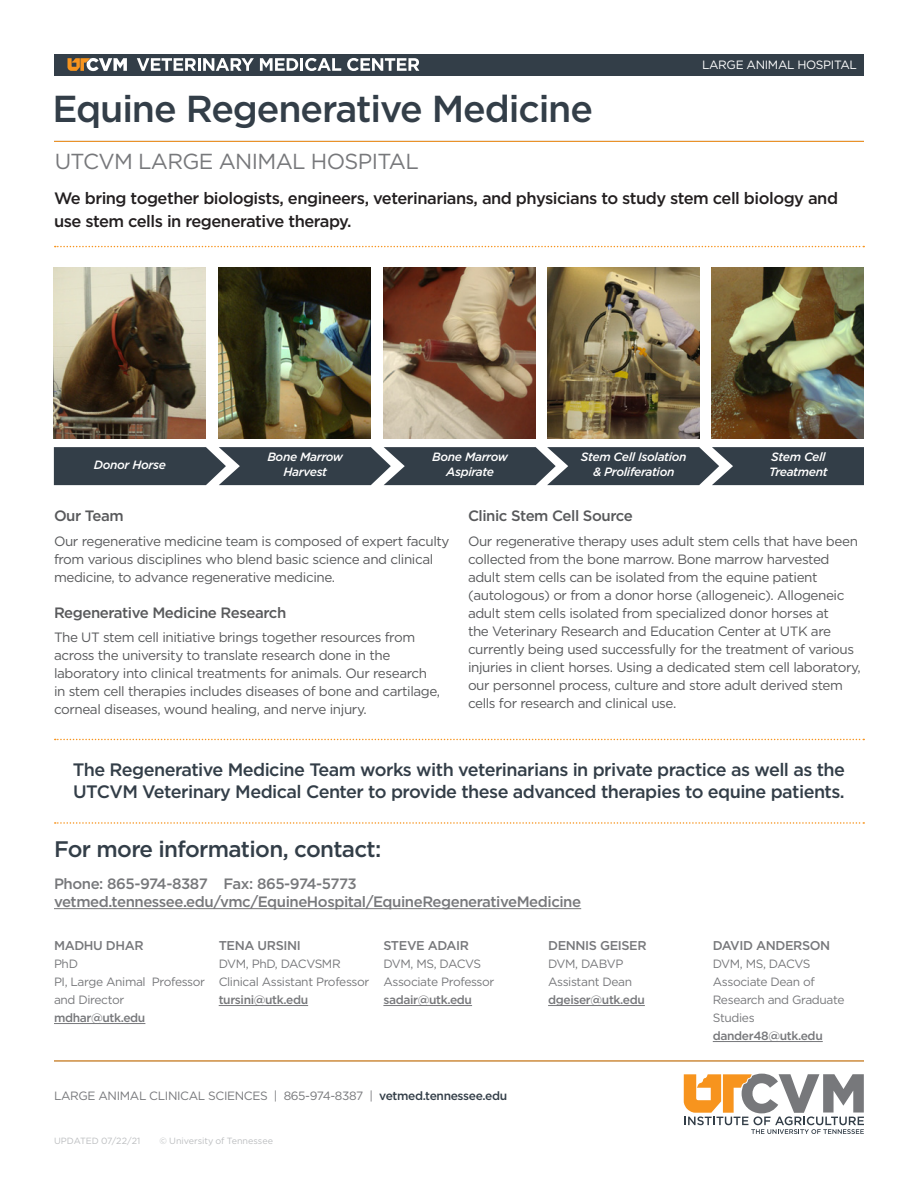
<style>
.page{position:relative;width:918px;height:1188px;background:#fff}
.page>*{position:absolute;margin:0;border:0;box-sizing:border-box;transform-origin:0 0}
.t1{font:500 37.5px "Gotham";letter-spacing:-.03em;color:#333e48}
.t2{font:500 22.5px "Gotham";letter-spacing:-.03em;color:#333e48}
.t3{font:21.75px "Gotham";letter-spacing:-.03em;color:#77787b}
.t4{font:500 18px/22.5px "Gotham";letter-spacing:-.03em;color:#333e48}
.t5{font:500 16.5px/22.5px "Gotham";letter-spacing:-.03em;color:#231f20}
.t6{font:500 15px "Gotham";letter-spacing:-.03em;color:#77787b}
.t7{font:500 15px "Gotham";letter-spacing:-.03em;color:#58595b}
.t8{font:13.5px/18px "Gotham";letter-spacing:-.03em;color:#58595b}
.t9{font:500 12.75px "Gotham";letter-spacing:-.03em;color:#77787b}
.t10{font:12px/18px "Gotham";letter-spacing:-.03em;color:#77787b}
.t11{font:italic 500 12px/15px "Gotham";letter-spacing:-.03em;color:#fff;text-align:center}
.t12{font:12px "Gotham";letter-spacing:-.03em;color:#fff}
.t13{font:500 12px "Gotham";letter-spacing:-.03em;color:#77787b}
.t14{font:9px "Gotham";letter-spacing:-.005em;color:#bcbec0}
.s1{font-weight:500}
.s2{font-weight:500;color:#333e48}
</style>
<div class="page">
<svg style="left:54px;top:447px;width:810px;height:38px;background:#404a54"></svg>
<svg style="left:55px;top:739px;width:809px;height:1px"></svg>
<svg style="left:55px;top:822px;width:809px;height:2px"></svg>
<svg style="left:55px;top:246px;width:809px;height:1px"></svg>
<hr style="left:54px;top:1023px;width:91px;height:1px;background:#77787b">
<hr style="left:219px;top:1005px;width:89px;height:1px;background:#77787b">
<hr style="left:383px;top:1005px;width:89px;height:1px;background:#77787b">
<hr style="left:548px;top:1005px;width:97px;height:1px;background:#77787b">
<hr style="left:713px;top:1041px;width:110px;height:1px;background:#77787b">
<hr style="left:54px;top:908px;width:527px;height:1px;background:#77787b">
<img style="left:54px;top:268px;width:152px;height:170px">
<img style="left:219px;top:268px;width:152px;height:170px">
<img style="left:384px;top:268px;width:152px;height:170px">
<img style="left:548px;top:268px;width:152px;height:170px">
<img style="left:712px;top:268px;width:152px;height:170px">
<hr style="left:54px;top:1061px;width:810px;height:1px;background:#f7941e">
<hr style="left:54px;top:141px;width:810px;height:1px;background:#f7941e">
<svg style="left:684px;top:1074px;width:180px;height:60px"></svg>
<div style="left:55px;top:54px;width:809px;height:21px;background:#333e48"></div>
<svg style="left:67px;top:58px;width:60px;height:13px"></svg>
<svg style="left:137px;top:58px;width:117px;height:13px"></svg>
<svg style="left:260px;top:58px;width:81px;height:13px"></svg>
<svg style="left:347px;top:58px;width:72px;height:13px"></svg>
<p class="t1" style="left:53px;top:85px;width:542px">Equine Regenerative Medicine</p>
<p class="t3" style="left:55px;top:147px;width:366px">UTCVM LARGE ANIMAL HOSPITAL</p>
<p class="t12" style="left:702px;top:57px;width:156px">LARGE ANIMAL HOSPITAL</p>
<p class="t5" style="left:54px;top:187px;width:786px">We bring together biologists, engineers, veterinarians, and physicians to study stem cell biology and use stem cells in regenerative therapy.</p>
<p class="t11" style="left:94px;top:457px;width:74px">Donor Horse</p>
<p class="t11" style="left:267px;top:449px;width:77px">Bone Marrow<br>Harvest</p>
<p class="t11" style="left:432px;top:449px;width:77px">Bone Marrow<br>Aspirate</p>
<p class="t11" style="left:581px;top:449px;width:107px">Stem Cell Isolation</p>
<p class="t11" style="left:593px;top:464px;width:83px">&amp; Proliferation</p>
<p class="t11" style="left:769px;top:449px;width:60px;text-align:left">Stem Cell<br>Treatment</p>
<p class="t7" style="left:54px;top:506px;width:71px">Our Team</p>
<p class="t8" style="left:54px;top:531px;width:397px">Our regenerative medicine team is composed of expert faculty from various disciplines who blend basic science and clinical medicine, to advance regenerative medicine.</p>
<p class="t7" style="left:54px;top:602px;width:234px">Regenerative Medicine Research</p>
<p class="t8" style="left:54px;top:628px;width:388px">The UT stem cell initiative brings together resources from across the university to translate research done in the laboratory into clinical treatments for animals. Our research in stem cell therapies includes diseases of bone and cartilage, corneal diseases, wound healing, and nerve injury.</p>
<p class="t7" style="left:468px;top:506px;width:166px">Clinic Stem Cell Source</p>
<p class="t8" style="left:468px;top:531px;width:394px">Our regenerative therapy uses adult stem cells that have been collected from the bone marrow. Bone marrow harvested adult stem cells can be isolated from the equine patient (autologous) or from a donor horse (allogeneic). Allogeneic adult stem cells isolated from specialized donor horses at<br>the Veterinary Research and Education Center at UTK are currently being used successfully for the treatment of various injuries in client horses. Using a dedicated stem cell laboratory, our personnel process, culture and store adult derived stem cells for research and clinical use.</p>
<p class="t4" style="left:73px;top:758px;width:774px">The Regenerative Medicine Team works with veterinarians in private practice as well as the<br>UTCVM Veterinary Medical Center to provide these advanced therapies to equine patients.</p>
<p class="t2" style="left:54px;top:834px;width:329px">For more information, contact:</p>
<p class="t6" style="left:54px;top:874px;width:304px">Phone: 865-974-8387 Fax: 865-974-5773</p>
<p class="t6" style="left:54px;top:892px;width:529px">vetmed.tennessee.edu/vmc/EquineHospital/EquineRegenerativeMedicine</p>
<p class="t9" style="left:54px;top:937px;width:91px">MADHU DHAR</p>
<p class="t10" style="left:54px;top:955px;width:26px">PhD</p>
<p class="t10" style="left:54px;top:973px;width:153px">PI, Large Animal Professor and Director <span class="s1">mdhar@utk.edu</span></p>
<p class="t9" style="left:219px;top:937px;width:84px">TENA URSINI</p>
<p class="t10" style="left:219px;top:955px;width:152px">DVM, PhD, DACVSMR<br>Clinical Assistant Professor <span class="s1">tursini@utk.edu</span></p>
<p class="t9" style="left:383px;top:937px;width:87px">STEVE ADAIR</p>
<p class="t10" style="left:383px;top:955px;width:113px">DVM, MS, DACVS<br>Associate Professor <span class="s1">sadair@utk.edu</span></p>
<p class="t10" style="left:54px;top:1087px;width:455px">LARGE ANIMAL CLINICAL SCIENCES | 865-974-8387 | <span class="s2">vetmed.tennessee.edu</span></p>
<p class="t14" style="left:54px;top:1135px;width:88px">UPDATED 07/22/21</p>
<p class="t14" style="left:160px;top:1135px;width:115px">© University of Tennessee</p>
<p class="t9" style="left:548px;top:937px;width:100px">DENNIS GEISER</p>
<p class="t10" style="left:548px;top:955px;width:86px">DVM, DABVP<br>Assistant Dean</p>
<p class="t13" style="left:548px;top:992px;width:98px">dgeiser@utk.edu</p>
<p class="t9" style="left:713px;top:937px;width:119px">DAVID ANDERSON</p>
<p class="t10" style="left:713px;top:955px;width:133px">DVM, MS, DACVS<br>Associate Dean of<br>Research and Graduate<br>Studies <span class="s1">dander48@utk.edu</span></p>
</div>
